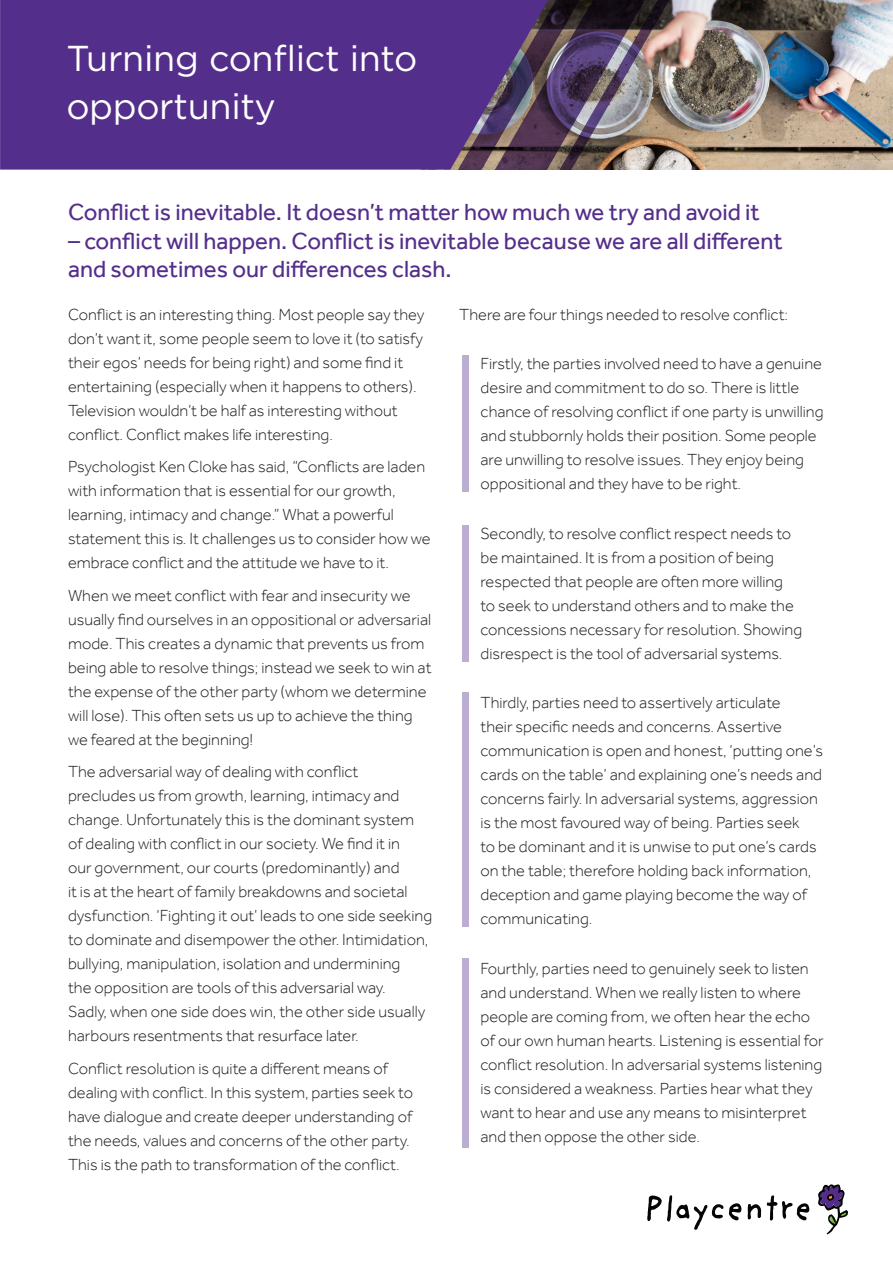
<style>
.page{position:relative;width:893px;height:1263px;background:#fff}
.page>*{position:absolute;margin:0;border:0;box-sizing:border-box;transform-origin:0 0}
.t1{font:36px/48px "Gotham";letter-spacing:-.01em;color:#fff}
.t2{font:24px/28.5px "Effra";color:#542e8b}
.t3{font:300 16.5px/24px "Effra";color:#1e1a1b}
</style>
<div class="page">
<img style="left:729px;top:0;width:164px;height:170px">
<div style="left:0;top:0;width:403px;height:170px;background:#542e8b"></div>
<img style="left:403px;top:0;width:326px;height:170px">
<svg style="left:647px;top:1195px;width:162px;height:35px"></svg>
<svg style="left:818px;top:1184px;width:30px;height:50px"></svg>
<div style="left:462px;top:355px;width:6px;height:136px;background:#bbaed1"></div>
<div style="left:462px;top:525px;width:6px;height:136px;background:#bbaed1"></div>
<div style="left:462px;top:692px;width:6px;height:235px;background:#bbaed1"></div>
<div style="left:462px;top:958px;width:6px;height:190px;background:#bbaed1"></div>
<p class="t1" style="left:66px;top:34px;width:353px">Turning conflict into opportunity</p>
<p class="t2" style="left:68px;top:198px;width:693px">Conflict is inevitable. It doesn’t matter how much we try and avoid it</p>
<p class="t2" style="left:68px;top:226px;width:716px">– conflict will happen. Conflict is inevitable because we are all different and sometimes our differences clash.</p>
<p class="t3" style="left:68px;top:302px;width:358px">Conflict is an interesting thing. Most people say they don’t want it, some people seem to love it (to satisfy their egos’ needs for being right) and some find it entertaining (especially when it happens to others).<br>Television wouldn’t be half as interesting without conflict. Conflict makes life interesting.</p>
<p class="t3" style="left:68px;top:454px;width:364px">Psychologist Ken Cloke has said, “Conflicts are laden with information that is essential for our growth, learning, intimacy and change.” What a powerful statement this is. It challenges us to consider how we embrace conflict and the attitude we have to it.</p>
<p class="t3" style="left:68px;top:583px;width:365px">When we meet conflict with fear and insecurity we usually find ourselves in an oppositional or adversarial mode. This creates a dynamic that prevents us from being able to resolve things; instead we seek to win at the expense of the other party (whom we determine will lose). This often sets us up to achieve the thing we feared at the beginning!</p>
<p class="t3" style="left:68px;top:759px;width:366px">The adversarial way of dealing with conflict<br>precludes us from growth, learning, intimacy and change. Unfortunately this is the dominant system of dealing with conflict in our society. We find it in<br>our government, our courts (predominantly) and<br>it is at the heart of family breakdowns and societal dysfunction. ‘Fighting it out’ leads to one side seeking to dominate and disempower the other. Intimidation, bullying, manipulation, isolation and undermining<br>the opposition are tools of this adversarial way.<br>Sadly, when one side does win, the other side usually harbours resentments that resurface later.</p>
<p class="t3" style="left:68px;top:1056px;width:346px">Conflict resolution is quite a different means of dealing with conflict. In this system, parties seek to have dialogue and create deeper understanding of the needs, values and concerns of the other party.<br>This is the path to transformation of the conflict.</p>
<p class="t3" style="left:459px;top:302px;width:330px">There are four things needed to resolve conflict:</p>
<p class="t3" style="left:480px;top:351px;width:344px">Firstly, the parties involved need to have a genuine desire and commitment to do so. There is little chance of resolving conflict if one party is unwilling and stubbornly holds their position. Some people are unwilling to resolve issues. They enjoy being oppositional and they have to be right.</p>
<p class="t3" style="left:480px;top:521px;width:323px">Secondly, to resolve conflict respect needs to be maintained. It is from a position of being respected that people are often more willing<br>to seek to understand others and to make the concessions necessary for resolution. Showing disrespect is the tool of adversarial systems.</p>
<p class="t3" style="left:480px;top:690px;width:344px">Thirdly, parties need to assertively articulate<br>their specific needs and concerns. Assertive communication is open and honest, ‘putting one’s cards on the table’ and explaining one’s needs and concerns fairly. In adversarial systems, aggression is the most favoured way of being. Parties seek<br>to be dominant and it is unwise to put one’s cards on the table; therefore holding back information, deception and game playing become the way of communicating.</p>
<p class="t3" style="left:480px;top:956px;width:345px">Fourthly, parties need to genuinely seek to listen and understand. When we really listen to where people are coming from, we often hear the echo of our own human hearts. Listening is essential for conflict resolution. In adversarial systems listening is considered a weakness. Parties hear what they want to hear and use any means to misinterpret and then oppose the other side.</p>
</div>
